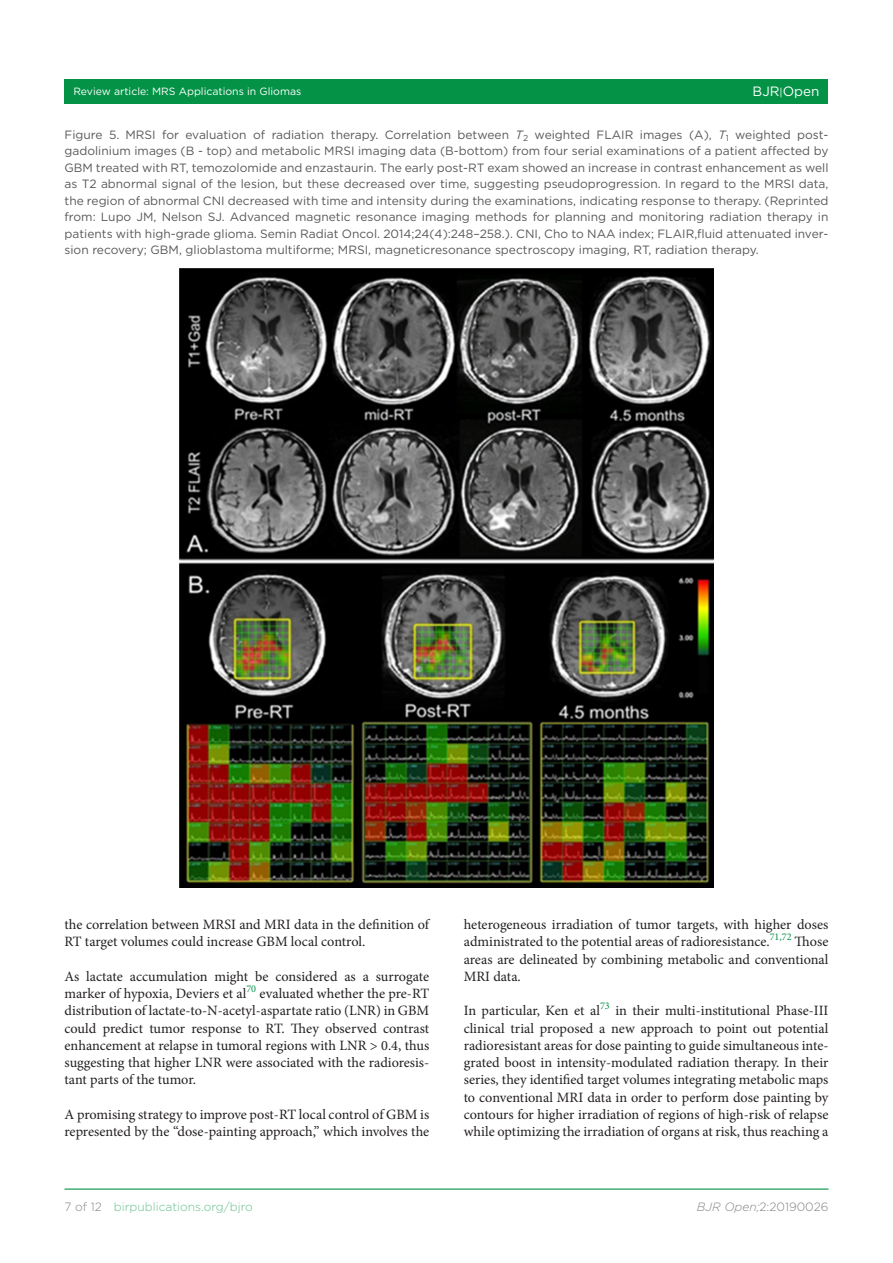
<style>
.page{position:relative;width:893px;height:1263px;background:#fff}
.page>*{position:absolute;margin:0;border:0;box-sizing:border-box;transform-origin:0 0}
.t1{font:14.25px/17.2px "Minion Pro";color:#231f20;text-align:justify}
.t2{font:13.5px "Gotham";color:#fff}
.t3{font:12px/16.5px "Gotham";color:#57585a;text-align:justify}
.t4{font:300 12px "Gotham";color:#68be90}
.t5{font:300 12px "Gotham";color:#808285}
.t6{font:10.5px "Gotham";color:#fff}
.s1{font-size:10.5px}
.s2{font-style:italic}
.s3{color:#808285}
</style>
<div class="page">
<hr style="left:64px;top:1188px;width:764px;height:2px;background:#039246">
<div style="left:64px;top:79px;width:764px;height:24px;background:#039246"></div>
<img style="left:179px;top:268px;width:535px;height:620px">
<p class="t6" style="left:74px;top:85px;width:229px">Review article: MRS Applications in Gliomas</p>
<p class="t2" style="left:753px;top:82px;width:68px">BJR<span class="s1">|</span>Open</p>
<p class="t3" style="left:64px;top:126px;width:765px">Figure 5. MRSI for evaluation of radiation therapy. Correlation between <span class="s2">T</span><sub>2</sub> weighted FLAIR images (A), <span class="s2">T</span><sub>1</sub> weighted post&shy;gadolinium images (B - top) and metabolic MRSI imaging data (B-bottom) from four serial examinations of a patient affected by GBM treated with RT, temozolomide and enzastaurin. The early post-RT exam showed an increase in contrast enhancement as well as T2 abnormal signal of the lesion, but these decreased over time, suggesting pseudoprogression. In regard to the MRSI data, the region of abnormal CNI decreased with time and intensity during the examinations, indicating response to therapy. (Reprinted from: Lupo JM, Nelson SJ. Advanced magnetic resonance imaging methods for planning and monitoring radiation therapy in patients with high-grade glioma. Semin Radiat Oncol. 2014;24(4):248–258.). CNI, Cho to NAA index; FLAIR,fluid attenuated inver&shy;sion recovery; GBM, glioblastoma multiforme; MRSI, magneticresonance spectroscopy imaging, RT, radiation therapy.</p>
<p class="t1" style="left:64px;top:916px;width:367px">the correlation between MRSI and MRI data in the definition of<br>RT target volumes could increase GBM local control.</p>
<p class="t1" style="left:64px;top:968px;width:366px">As lactate accumulation might be considered as a surrogate marker of hypoxia, Deviers et al<sup>70</sup> evaluated whether the pre-RT distribution of lactate-to-N-acetyl-aspartate ratio (LNR) in GBM could predict tumor response to RT. They observed contrast enhancement at relapse in tumoral regions with LNR &gt; 0.4, thus suggesting that higher LNR were associated with the radioresis&shy;tant parts of the tumor.</p>
<p class="t1" style="left:65px;top:1106px;width:366px">A promising strategy to improve post-RT local control of GBM is represented by the “dose-painting approach,” which involves the</p>
<p class="t1" style="left:464px;top:916px;width:366px">heterogeneous irradiation of tumor targets, with higher doses administrated to the potential areas of radioresistance.<sup>71,72</sup> Those areas are delineated by combining metabolic and conventional MRI data.</p>
<p class="t1" style="left:464px;top:1002px;width:366px">In particular, Ken et al<sup>73</sup> in their multi-institutional Phase-III clinical trial proposed a new approach to point out potential radioresistant areas for dose painting to guide simultaneous inte&shy;grated boost in intensity-modulated radiation therapy. In their series, they identified target volumes integrating metabolic maps to conventional MRI data in order to perform dose painting by contours for higher irradiation of regions of high-risk of relapse while optimizing the irradiation of organs at risk, thus reaching a</p>
<p class="t4" style="left:64px;top:1199px;width:190px"><span class="s3">7 of 12</span> birpublications.org/bjro</p>
<p class="t5" style="left:697px;top:1199px;width:133px"><span class="s2">BJR Open;</span>2:20190026</p>
</div>
